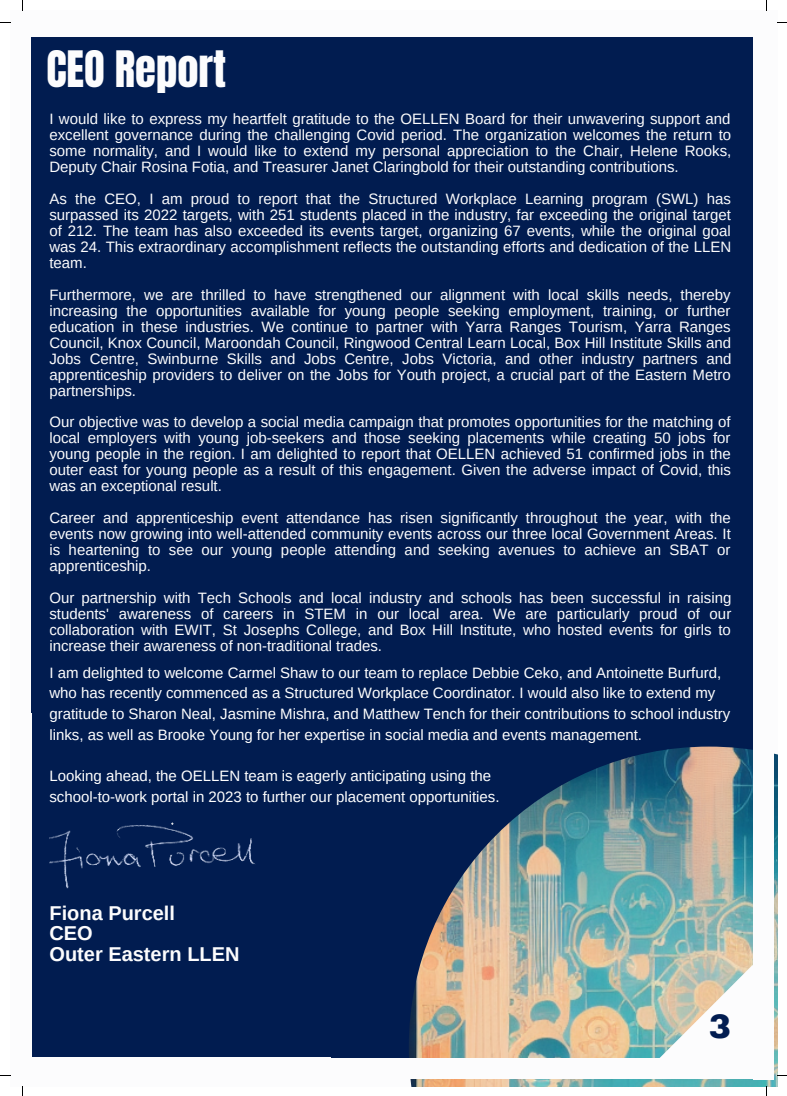
<style>
.page{position:relative;width:787px;height:1096px;background:#fff}
.page>*{position:absolute;margin:0;border:0;box-sizing:border-box;transform-origin:0 0}
.t1{font:42.62px "Anton";color:#fcfcfd}
.t2{font:900 33.25px "Archivo";color:#011c50}
.t3{font:700 20px "Arimo";color:#fcfcfd}
.t4{font:15px/16px "Arimo";color:#fcfcfd;text-align:justify}
.t5{font:15px/20.6px "Arimo";color:#fff}
</style>
<div class="page">
<div style="left:32px;top:37px;width:721px;height:1022px;background:#011c50"></div>
<img style="left:409px;top:746px;width:368px;height:340px">
<svg style="left:656px;top:964px;width:97px;height:93px;background:#d9ddd3"></svg>
<div style="left:14px;top:1057px;width:317px;height:29px;background:#fcfcfd"></div>
<div style="left:244px;top:1057px;width:522px;height:21px;background:#fcfcfd"></div>
<div style="left:753px;top:556px;width:21px;height:523px;background:#fcfcfd"></div>
<img style="left:49px;top:822px;width:206px;height:66px">
<p class="t1" style="left:46px;top:39px;width:181px">CEO Report</p>
<p class="t4" style="left:49px;top:111px;width:683px">I would like to express my heartfelt gratitude to the OELLEN Board for their unwavering support and excellent governance during the challenging Covid period. The organization welcomes the return to some normality, and I would like to extend my personal appreciation to the Chair, Helene Rooks, Deputy Chair Rosina Fotia, and Treasurer Janet Claringbold for their outstanding contributions.</p>
<p class="t4" style="left:49px;top:191px;width:683px">As the CEO, I am proud to report that the Structured Workplace Learning program (SWL) has surpassed its 2022 targets, with 251 students placed in the industry, far exceeding the original target of 212. The team has also exceeded its events target, organizing 67 events, while the original goal was 24. This extraordinary accomplishment reflects the outstanding efforts and dedication of the LLEN team.</p>
<p class="t4" style="left:49px;top:286px;width:683px">Furthermore, we are thrilled to have strengthened our alignment with local skills needs, thereby increasing the opportunities available for young people seeking employment, training, or further education in these industries. We continue to partner with Yarra Ranges Tourism, Yarra Ranges Council, Knox Council, Maroondah Council, Ringwood Central Learn Local, Box Hill Institute Skills and Jobs Centre, Swinburne Skills and Jobs Centre, Jobs Victoria, and other industry partners and apprenticeship providers to deliver on the Jobs for Youth project, a crucial part of the Eastern Metro partnerships.</p>
<p class="t4" style="left:49px;top:414px;width:683px">Our objective was to develop a social media campaign that promotes opportunities for the matching of local employers with young job-seekers and those seeking placements while creating 50 jobs for young people in the region. I am delighted to report that OELLEN achieved 51 confirmed jobs in the outer east for young people as a result of this engagement. Given the adverse impact of Covid, this was an exceptional result.</p>
<p class="t4" style="left:49px;top:510px;width:683px">Career and apprenticeship event attendance has risen significantly throughout the year, with the events now growing into well-attended community events across our three local Government Areas. It is heartening to see our young people attending and seeking avenues to achieve an SBAT or apprenticeship.</p>
<p class="t4" style="left:49px;top:589px;width:683px">Our partnership with Tech Schools and local industry and schools has been successful in raising students' awareness of careers in STEM in our local area. We are particularly proud of our collaboration with EWIT, St Josephs College, and Box Hill Institute, who hosted events for girls to increase their awareness of non-traditional trades.</p>
<p class="t5" style="left:49px;top:662px;width:682px">I am delighted to welcome Carmel Shaw to our team to replace Debbie Ceko, and Antoinette Burfurd, who has recently commenced as a Structured Workplace Coordinator. I would also like to extend my gratitude to Sharon Neal, Jasmine Mishra, and Matthew Tench for their contributions to school industry links, as well as Brooke Young for her expertise in social media and events management.</p>
<p class="t5" style="left:49px;top:765px;width:443px">Looking ahead, the OELLEN team is eagerly anticipating using the</p>
<p class="t5" style="left:49px;top:786px;width:452px">school-to-work portal in 2023 to further our placement opportunities.</p>
<p class="t3" style="left:49px;top:901px;width:127px">Fiona Purcell</p>
<p class="t3" style="left:49px;top:922px;width:45px">CEO</p>
<p class="t3" style="left:49px;top:942px;width:192px">Outer Eastern LLEN</p>
<p class="t2" style="left:709px;top:1008px;width:24px">3</p>
</div>
